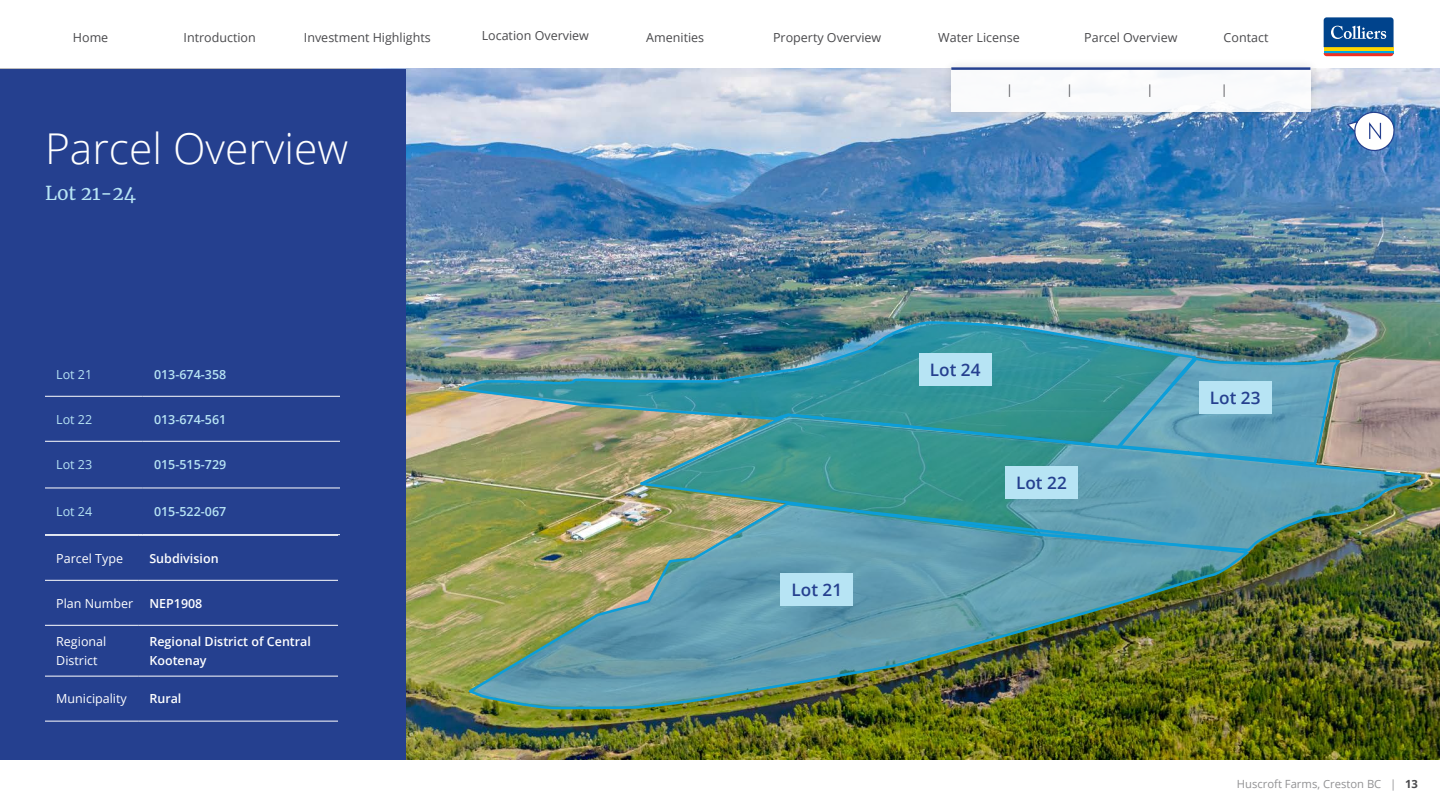
<style>
.page{position:relative;width:1440px;height:810px;background:#fff}
.page>*{position:absolute;margin:0;border:0;box-sizing:border-box;transform-origin:0 0}
.t1{font:300 42.5px "Open Sans";color:#fff}
.t2{font:19px "Merriweather";color:#b7e4f4}
.t3{font:600 17.12px "Open Sans";color:#25408f}
.t4{font:12.5px "Open Sans";color:#4a4a4d}
.t5{font:600 12.5px/18.8px "Open Sans";color:#fff}
.t6{font:12.5px/18.8px "Open Sans";color:#fff}
.t7{font:600 12.5px "Open Sans";color:#b7e4f4}
.t8{font:12.5px "Open Sans";color:#b7e4f4}
.t9{font:11.25px "Open Sans";color:#929294}
.s1{font-weight:700;color:#4a4a4d}
</style>
<div class="page">
<svg style="left:1323px;top:16px;width:72px;height:41px"></svg>
<hr style="left:1324px;top:50px;width:70px;height:3px;background:#00a8e4">
<hr style="left:1324px;top:47px;width:70px;height:3px;background:#ffd600">
<svg style="left:1324px;top:53px;width:70px;height:3px"></svg>
<svg style="left:1324px;top:17px;width:70px;height:30px"></svg>
<img style="left:406px;top:69px;width:1034px;height:691px">
<svg style="left:1345px;top:109px;width:52px;height:45px"></svg>
<div style="left:0;top:69px;width:406px;height:691px;background:#25408f"></div>
<hr style="left:45px;top:396px;width:98px;height:1px;background:#fff">
<hr style="left:143px;top:396px;width:197px;height:1px;background:#fff">
<hr style="left:45px;top:441px;width:98px;height:1px;background:#fff">
<hr style="left:143px;top:441px;width:197px;height:1px;background:#fff">
<hr style="left:45px;top:488px;width:98px;height:1px;background:#fff">
<hr style="left:143px;top:488px;width:197px;height:1px;background:#fff">
<hr style="left:45px;top:534px;width:98px;height:1px;background:#fff">
<hr style="left:143px;top:534px;width:197px;height:1px;background:#fff">
<hr style="left:45px;top:535px;width:93px;height:1px;background:#fff">
<hr style="left:138px;top:535px;width:200px;height:1px;background:#fff">
<hr style="left:45px;top:580px;width:93px;height:1px;background:#fff">
<hr style="left:138px;top:580px;width:200px;height:1px;background:#fff">
<hr style="left:45px;top:625px;width:93px;height:1px;background:#fff">
<hr style="left:138px;top:625px;width:200px;height:1px;background:#fff">
<hr style="left:45px;top:676px;width:93px;height:1px;background:#fff">
<hr style="left:138px;top:676px;width:200px;height:1px;background:#fff">
<hr style="left:45px;top:721px;width:93px;height:1px;background:#fff">
<hr style="left:138px;top:721px;width:200px;height:1px;background:#fff">
<img style="left:458px;top:320px;width:741px;height:130px">
<div style="left:919px;top:354px;width:73px;height:32px;background:#b7e4f4"></div>
<img style="left:638px;top:412px;width:784px;height:141px">
<div style="left:1005px;top:466px;width:73px;height:32px;background:#b7e4f4"></div>
<svg style="left:1114px;top:357px;width:228px;height:109px"></svg>
<div style="left:1199px;top:381px;width:73px;height:33px;background:#b7e4f4"></div>
<div style="left:940px;top:56px;width:382px;height:67px;background:#000;opacity:.15"></div>
<div style="left:951px;top:67px;width:359px;height:45px;background:#fff"></div>
<hr style="left:951px;top:67px;width:359px;height:3px;background:#25408f">
<img style="left:464px;top:501px;width:786px;height:210px">
<div style="left:780px;top:574px;width:73px;height:32px;background:#b7e4f4"></div>
<p class="t4" style="left:73px;top:29px;width:37px">Home</p>
<p class="t4" style="left:184px;top:29px;width:74px">Introduction</p>
<p class="t4" style="left:304px;top:29px;width:128px">Investment Highlights</p>
<p class="t4" style="left:482px;top:27px;width:109px">Location Overview</p>
<p class="t4" style="left:646px;top:29px;width:59px">Amenities</p>
<p class="t4" style="left:773px;top:29px;width:110px">Property Overview</p>
<p class="t4" style="left:938px;top:29px;width:83px">Water License</p>
<p class="t4" style="left:1084px;top:29px;width:95px">Parcel Overview</p>
<p class="t4" style="left:1224px;top:29px;width:46px">Contact</p>
<h1 class="t1" style="left:45px;top:119px;width:305px">Parcel Overview</h1>
<h2 class="t2" style="left:45px;top:180px;width:93px">Lot 21-24</h2>
<p class="t8" style="left:56px;top:365px;width:38px">Lot 21</p>
<p class="t7" style="left:154px;top:365px;width:74px">013-674-358</p>
<p class="t8" style="left:56px;top:410px;width:38px">Lot 22</p>
<p class="t7" style="left:154px;top:410px;width:74px">013-674-561</p>
<p class="t8" style="left:56px;top:456px;width:38px">Lot 23</p>
<p class="t7" style="left:154px;top:456px;width:74px">015-515-729</p>
<p class="t8" style="left:56px;top:503px;width:38px">Lot 24</p>
<p class="t7" style="left:154px;top:503px;width:74px">015-522-067</p>
<p class="t6" style="left:56px;top:548px;width:68px">Parcel Type</p>
<p class="t5" style="left:149px;top:548px;width:71px">Subdivision</p>
<p class="t6" style="left:56px;top:593px;width:78px">Plan Number</p>
<p class="t5" style="left:149px;top:593px;width:55px">NEP1908</p>
<p class="t6" style="left:56px;top:632px;width:52px">Regional<br>District</p>
<p class="t5" style="left:149px;top:632px;width:163px">Regional District of Central<br>Kootenay</p>
<p class="t6" style="left:56px;top:689px;width:72px">Municipality</p>
<p class="t5" style="left:149px;top:689px;width:34px">Rural</p>
<p class="t4" style="left:1006px;top:81px;width:8px">|</p>
<p class="t4" style="left:1066px;top:81px;width:8px">|</p>
<p class="t4" style="left:1147px;top:81px;width:8px">|</p>
<p class="t4" style="left:1221px;top:81px;width:8px">|</p>
<h3 class="t3" style="left:792px;top:578px;width:52px">Lot 21</h3>
<h3 class="t3" style="left:930px;top:358px;width:52px">Lot 24</h3>
<h3 class="t3" style="left:1016px;top:471px;width:52px">Lot 22</h3>
<h3 class="t3" style="left:1210px;top:386px;width:52px">Lot 23</h3>
<p class="t9" style="left:1237px;top:776px;width:183px">Huscroft Farms, Creston BC | <span class="s1">13</span></p>
</div>
